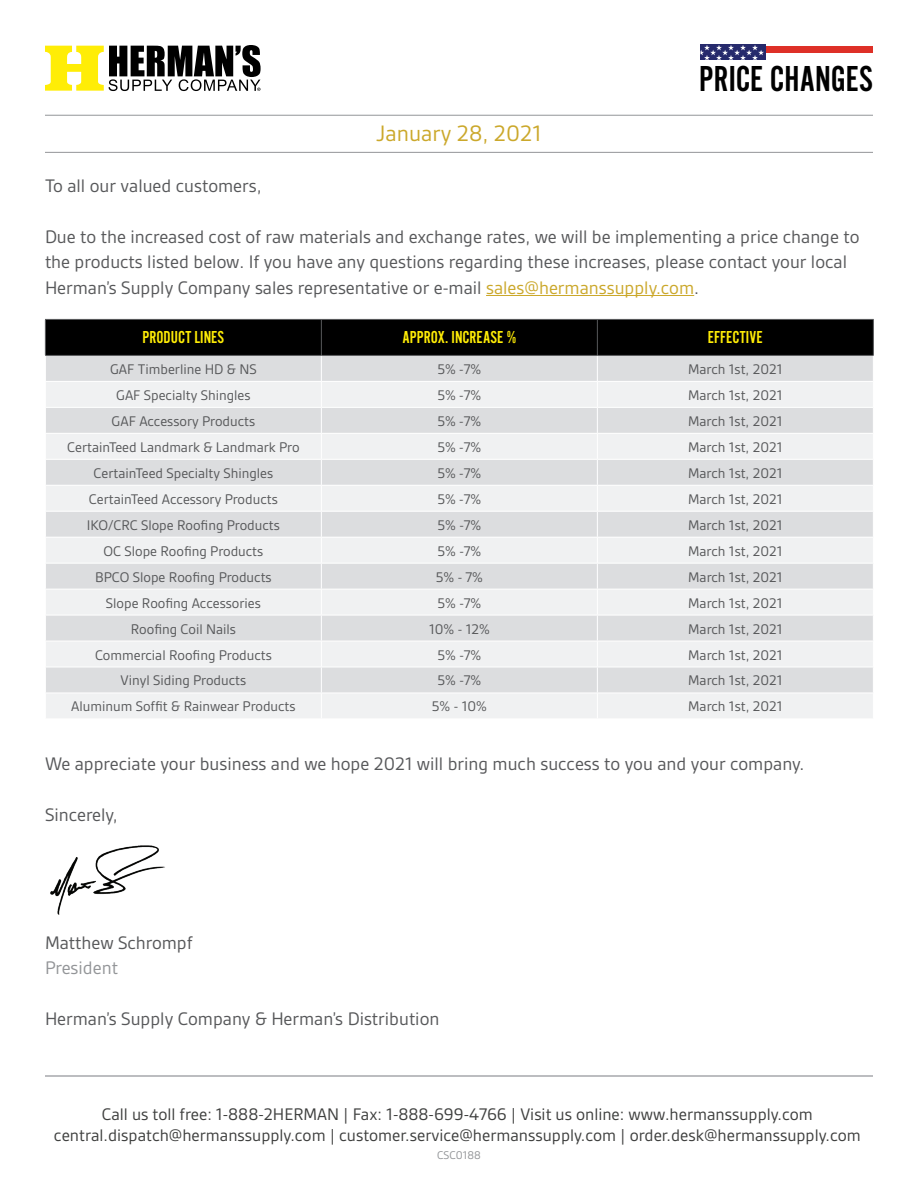
<style>
.page{position:relative;width:918px;height:1188px;background:#fff}
.page>*{position:absolute;margin:0;border:0;box-sizing:border-box;transform-origin:0 0}
.t1{font:37.5px "Alternate Got No 2 D";color:#000}
.t2{font:24px "Gesta";color:#cba82b}
.t3{font:19.5px/25.5px "Gesta";color:#57585a}
.t4{font:19.5px "Gesta";color:#939598}
.t5{font:18px/21.6px "Gesta";color:#3e3f3e;text-align:center}
.t6{font:18px "Alternate Got No 2 D";color:#ffed06}
.t7{font:15px "Gesta";color:#57585a}
.t8{font:12px "Gesta";color:#939598}
.s1{color:#cba82b}
</style>
<div class="page">
<svg style="left:45px;top:45px;width:216px;height:46px"></svg>
<hr style="left:45px;top:1076px;width:828px;height:1px;background:#bcbdc0">
<hr style="left:45px;top:152px;width:828px;height:1px;background:#939598">
<hr style="left:45px;top:115px;width:828px;height:1px;background:#939598">
<hr style="left:486px;top:295px;width:208px;height:1px;background:#cba82b">
<svg style="left:45px;top:319px;width:829px;height:399px"></svg>
<img style="left:50px;top:845px;width:115px;height:70px">
<div style="left:700px;top:46px;width:173px;height:7px;background:#de3027"></div>
<div style="left:700px;top:45px;width:66px;height:15px;background:#262a6c"></div>
<svg style="left:701px;top:45px;width:63px;height:15px"></svg>
<h2 class="t2" style="left:376px;top:119px;width:167px">January 28, 2021</h2>
<h1 class="t1" style="left:699px;top:59px;width:175px">PRICE CHANGES</h1>
<h3 class="t3" style="left:45px;top:172px;width:218px">To all our valued customers,</h3>
<p class="t3" style="left:45px;top:223px;width:816px">Due to the increased cost of raw materials and exchange rates, we will be implementing a price change to the products listed below. If you have any questions regarding these increases, please contact your local<br>Herman’s Supply Company sales representative or e-mail <span class="s1">sales@hermanssupply.com</span>.</p>
<p class="t6" style="left:142px;top:328px;width:83px">PRODUCT LINES</p>
<p class="t6" style="left:402px;top:328px;width:115px">APPROX. INCREASE %</p>
<p class="t6" style="left:708px;top:328px;width:56px">EFFECTIVE</p>
<p class="t7" style="left:110px;top:361px;width:148px">GAF Timberline HD &amp; NS</p>
<p class="t7" style="left:437px;top:361px;width:45px">5% -7%</p>
<p class="t7" style="left:688px;top:361px;width:96px">March 1st, 2021</p>
<p class="t7" style="left:116px;top:387px;width:136px">GAF Specialty Shingles</p>
<p class="t7" style="left:437px;top:387px;width:45px">5% -7%</p>
<p class="t7" style="left:688px;top:387px;width:96px">March 1st, 2021</p>
<p class="t7" style="left:112px;top:412px;width:145px">GAF Accessory Products</p>
<p class="t7" style="left:437px;top:412px;width:45px">5% -7%</p>
<p class="t7" style="left:688px;top:412px;width:96px">March 1st, 2021</p>
<p class="t7" style="left:67px;top:438px;width:234px">CertainTeed Landmark &amp; Landmark Pro</p>
<p class="t7" style="left:437px;top:438px;width:45px">5% -7%</p>
<p class="t7" style="left:688px;top:438px;width:96px">March 1st, 2021</p>
<p class="t7" style="left:94px;top:464px;width:181px">CertainTeed Specialty Shingles</p>
<p class="t7" style="left:437px;top:464px;width:45px">5% -7%</p>
<p class="t7" style="left:688px;top:464px;width:96px">March 1st, 2021</p>
<p class="t7" style="left:89px;top:490px;width:190px">CertainTeed Accessory Products</p>
<p class="t7" style="left:437px;top:490px;width:45px">5% -7%</p>
<p class="t7" style="left:688px;top:490px;width:96px">March 1st, 2021</p>
<p class="t7" style="left:87px;top:516px;width:194px">IKO/CRC Slope Roofing Products</p>
<p class="t7" style="left:437px;top:516px;width:45px">5% -7%</p>
<p class="t7" style="left:688px;top:516px;width:96px">March 1st, 2021</p>
<p class="t7" style="left:104px;top:542px;width:161px">OC Slope Roofing Products</p>
<p class="t7" style="left:437px;top:542px;width:45px">5% -7%</p>
<p class="t7" style="left:688px;top:542px;width:96px">March 1st, 2021</p>
<p class="t7" style="left:95px;top:568px;width:178px">BPCO Slope Roofing Products</p>
<p class="t7" style="left:436px;top:568px;width:49px">5% - 7%</p>
<p class="t7" style="left:688px;top:568px;width:96px">March 1st, 2021</p>
<p class="t7" style="left:106px;top:594px;width:156px">Slope Roofing Accessories</p>
<p class="t7" style="left:438px;top:594px;width:45px">5% -7%</p>
<p class="t7" style="left:688px;top:594px;width:96px">March 1st, 2021</p>
<p class="t7" style="left:131px;top:620px;width:107px">Roofing Coil Nails</p>
<p class="t7" style="left:429px;top:620px;width:62px">10% - 12%</p>
<p class="t7" style="left:688px;top:620px;width:96px">March 1st, 2021</p>
<p class="t7" style="left:95px;top:646px;width:178px">Commercial Roofing Products</p>
<p class="t7" style="left:438px;top:646px;width:45px">5% -7%</p>
<p class="t7" style="left:688px;top:646px;width:96px">March 1st, 2021</p>
<p class="t7" style="left:121px;top:672px;width:127px">Vinyl Siding Products</p>
<p class="t7" style="left:438px;top:672px;width:45px">5% -7%</p>
<p class="t7" style="left:688px;top:672px;width:96px">March 1st, 2021</p>
<p class="t7" style="left:71px;top:698px;width:226px">Aluminum Soffit &amp; Rainwear Products</p>
<p class="t7" style="left:432px;top:698px;width:57px">5% - 10%</p>
<p class="t7" style="left:688px;top:698px;width:96px">March 1st, 2021</p>
<h3 class="t3" style="left:45px;top:751px;width:761px">We appreciate your business and we hope 2021 will bring much success to you and your company.</h3>
<h3 class="t3" style="left:45px;top:802px;width:74px">Sincerely,</h3>
<h3 class="t3" style="left:45px;top:930px;width:149px">Matthew Schrompf</h3>
<h3 class="t4" style="left:45px;top:957px;width:75px">President</h3>
<h3 class="t3" style="left:45px;top:1006px;width:396px">Herman’s Supply Company &amp; Herman’s Distribution</h3>
<p class="t5" style="left:54px;top:1103px;width:808px">Call us toll free: 1-888-2HERMAN | Fax: 1-888-699-4766 | Visit us online: www.hermanssupply.com central.dispatch@hermanssupply.com | customer.service@hermanssupply.com | order.desk@hermanssupply.com</p>
<p class="t8" style="left:437px;top:1149px;width:45px">CSC0188</p>
</div>
